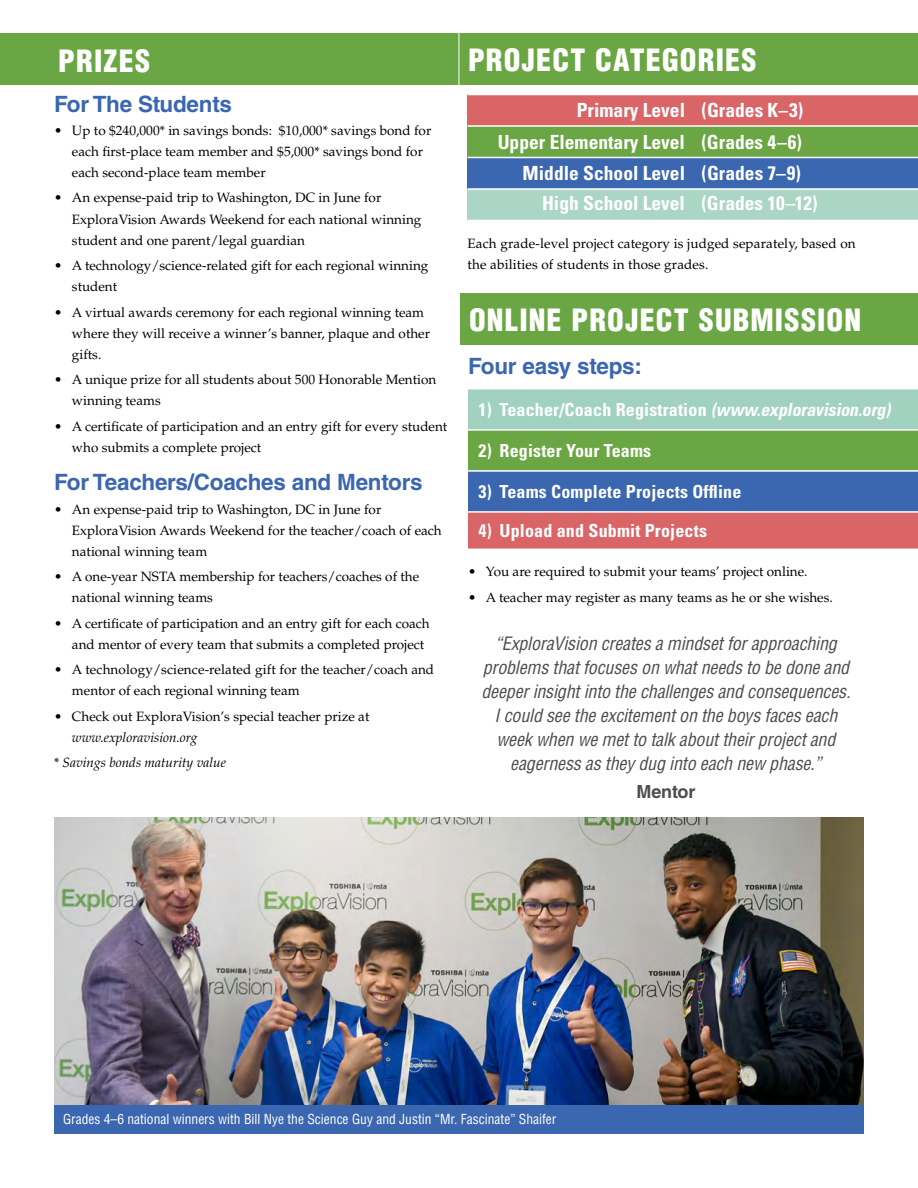
<style>
.page{position:relative;width:918px;height:1188px;background:#fff}
.page>*{position:absolute;margin:0;border:0;box-sizing:border-box;transform-origin:0 0}
.t1{font:900 condensed 30px "Helvetica LT Std";letter-spacing:.04em;color:#fff}
.t2{font:700 22.5px "Helvetica LT Std";letter-spacing:-.01em;color:#3b66b0}
.t3{font:700 condensed 19.5px "Univers LT Std";color:#fff}
.t4{font:italic condensed 18px/24px "Helvetica LT Std";letter-spacing:-.01em;color:#4d4d4f;text-align:center}
.t5{font:700 condensed 18px "Univers LT Std";letter-spacing:.01em;color:#fff}
.t6{font:700 18px "Helvetica LT Std";letter-spacing:-.01em;color:#4d4d4f}
.t7{font:13.5px/21px "Palatino LT Std";color:#000}
.t8{font:condensed 13.5px "Helvetica LT Std";color:#fff}
.t9{font:italic 13.5px/25.5px "Palatino LT Std";color:#000}
.s1{font-style:normal}
.s2{font-style:italic}
</style>
<div class="page">
<div style="left:0;top:33px;width:918px;height:52px;background:#6ba644"></div>
<div style="left:460px;top:293px;width:458px;height:52px;background:#6ba644"></div>
<div style="left:468px;top:95px;width:450px;height:31px;background:#da6567"></div>
<div style="left:468px;top:126px;width:450px;height:32px;background:#6ba644"></div>
<div style="left:468px;top:158px;width:450px;height:31px;background:#3b66b0"></div>
<div style="left:468px;top:189px;width:450px;height:32px;background:#abd6c5"></div>
<hr style="left:468px;top:125px;width:450px;height:2px;background:#fff">
<hr style="left:468px;top:157px;width:450px;height:1px;background:#fff">
<hr style="left:468px;top:188px;width:450px;height:2px;background:#fff">
<hr style="left:468px;top:220px;width:450px;height:1px;background:#fff">
<hr style="left:459px;top:33px;width:1px;height:53px;background:#fff">
<div style="left:468px;top:389px;width:450px;height:41px;background:#a1d2bf"></div>
<div style="left:468px;top:430px;width:450px;height:41px;background:#6ba644"></div>
<div style="left:468px;top:471px;width:450px;height:41px;background:#3b66b0"></div>
<div style="left:468px;top:512px;width:450px;height:37px;background:#da6567"></div>
<hr style="left:468px;top:389px;width:450px;height:1px;background:#fff">
<hr style="left:468px;top:470px;width:450px;height:2px;background:#fff">
<hr style="left:468px;top:429px;width:450px;height:2px;background:#fff">
<hr style="left:468px;top:511px;width:450px;height:2px;background:#fff">
<img style="left:54px;top:817px;width:810px;height:288px">
<div style="left:54px;top:1105px;width:810px;height:29px;background:#3b66b0"></div>
<h1 class="t1" style="left:58px;top:42px;width:93px">PRIZES</h1>
<h2 class="t2" style="left:54px;top:90px;width:180px">For The Students</h2>
<p class="t7" style="left:72px;top:120px;width:361px;text-indent:-18px">• Up to $240,000* in savings bonds: $10,000* savings bond for each first-place team member and $5,000* savings bond for each second-place team member</p>
<p class="t7" style="left:72px;top:188px;width:351px;text-indent:-18px">• An expense-paid trip to Washington, DC in June for<br>ExploraVision Awards Weekend for each national winning student and one parent/legal guardian</p>
<p class="t7" style="left:72px;top:255px;width:358px;text-indent:-18px">• A technology/science-related gift for each regional winning student</p>
<p class="t7" style="left:72px;top:302px;width:360px;text-indent:-18px">• A virtual awards ceremony for each regional winning team where they will receive a winner’s banner, plaque and other gifts.</p>
<p class="t7" style="left:72px;top:369px;width:366px;text-indent:-18px">• A unique prize for all students about 500 Honorable Mention winning teams</p>
<p class="t7" style="left:72px;top:416px;width:377px;text-indent:-18px">• A certificate of participation and an entry gift for every student who submits a complete project</p>
<h2 class="t2" style="left:54px;top:469px;width:370px">For Teachers/Coaches and Mentors</h2>
<p class="t7" style="left:72px;top:499px;width:371px;text-indent:-18px">• An expense-paid trip to Washington, DC in June for<br>ExploraVision Awards Weekend for the teacher/coach of each national winning team</p>
<p class="t7" style="left:72px;top:567px;width:349px;text-indent:-18px">• A one-year NSTA membership for teachers/coaches of the national winning teams</p>
<p class="t7" style="left:72px;top:613px;width:359px;text-indent:-18px">• A certificate of participation and an entry gift for each coach and mentor of every team that submits a completed project</p>
<p class="t7" style="left:72px;top:660px;width:364px;text-indent:-18px">• A technology/science-related gift for the teacher/coach and mentor of each regional winning team</p>
<p class="t7" style="left:54px;top:706px;width:317px">• Check out ExploraVision’s special teacher prize at</p>
<p class="t9" style="left:54px;top:725px;width:174px;text-indent:18px">www.exploravision.org<br><span class="s1">*</span> Savings bonds maturity value</p>
<h1 class="t1" style="left:468px;top:41px;width:290px">PROJECT CATEGORIES</h1>
<h3 class="t3" style="left:577px;top:98px;width:228px">Primary Level (Grades K–3)</h3>
<h3 class="t3" style="left:498px;top:130px;width:306px">Upper Elementary Level (Grades 4–6)</h3>
<h3 class="t3" style="left:523px;top:161px;width:280px">Middle School Level (Grades 7–9)</h3>
<h3 class="t3" style="left:542px;top:191px;width:277px">High School Level (Grades 10–12)</h3>
<p class="t7" style="left:468px;top:233px;width:390px">Each grade-level project category is judged separately, based on the abilities of students in those grades.</p>
<h1 class="t1" style="left:469px;top:301px;width:393px">ONLINE PROJECT SUBMISSION</h1>
<h2 class="t2" style="left:468px;top:352px;width:175px">Four easy steps:</h2>
<h3 class="t5" style="left:478px;top:399px;width:417px">1) Teacher/Coach Registration <span class="s2">(www.exploravision.org)</span></h3>
<h3 class="t5" style="left:478px;top:439px;width:174px">2) Register Your Teams</h3>
<h3 class="t5" style="left:478px;top:480px;width:264px">3) Teams Complete Projects Offline</h3>
<h3 class="t5" style="left:478px;top:520px;width:230px">4) Upload and Submit Projects</h3>
<p class="t7" style="left:468px;top:562px;width:341px">• You are required to submit your teams’ project online.</p>
<p class="t7" style="left:468px;top:587px;width:366px">• A teacher may register as many teams as he or she wishes.</p>
<p class="t4" style="left:481px;top:632px;width:371px">“ExploraVision creates a mindset for approaching problems that focuses on what needs to be done and deeper insight into the challenges and consequences.<br>I could see the excitement on the boys faces each week when we met to talk about their project and eagerness as they dug into each new phase.”</p>
<h3 class="t6" style="left:637px;top:781px;width:60px">Mentor</h3>
<p class="t8" style="left:63px;top:1111px;width:495px">Grades 4–6 national winners with Bill Nye the Science Guy and Justin “Mr. Fascinate” Shaifer</p>
</div>
